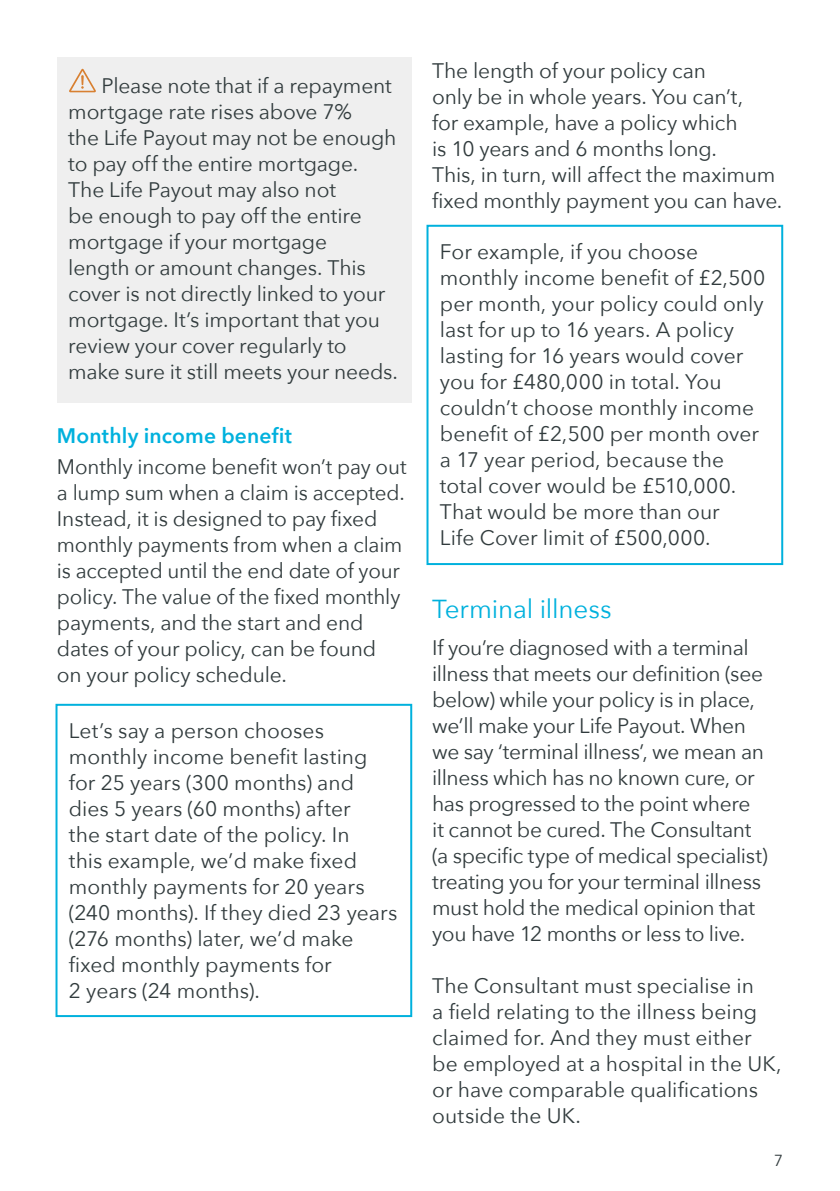
<style>
.page{position:relative;width:840px;height:1191px;background:#fff}
.page>*{position:absolute;margin:0;border:0;box-sizing:border-box;transform-origin:0 0}
.t1{font:26px "Avenir Next";letter-spacing:-.01em;color:#00b1dd}
.t2{font:21px/26px "Avenir Next";letter-spacing:-.005em;color:#313b3d}
.t3{font:600 21px "Avenir Next";letter-spacing:.01em;color:#00b1dd}
.t4{font:16px "Avenir Next";color:#313b3d}
</style>
<div class="page">
<div style="left:57px;top:57px;width:354px;height:346px;background:#efefef"></div>
<svg style="left:69px;top:69px;width:27px;height:23px"></svg>
<div style="left:55px;top:704px;width:357px;height:313px;border:2px solid #00b1dd"></div>
<div style="left:426px;top:225px;width:356px;height:340px;border:2px solid #00b1dd"></div>
<p class="t2" style="left:68px;top:72px;width:331px;text-indent:33px">Please note that if a repayment mortgage rate rises above 7%<br>the Life Payout may not be enough to pay off the entire mortgage.<br>The Life Payout may also not<br>be enough to pay off the entire mortgage if your mortgage<br>length or amount changes. This cover is not directly linked to your mortgage. It’s important that you review your cover regularly to make sure it still meets your needs.</p>
<p class="t3" style="left:57px;top:417px;width:236px">Monthly income benefit</p>
<p class="t2" style="left:57px;top:453px;width:351px">Monthly income benefit won’t pay out a lump sum when a claim is accepted.<br>Instead, it is designed to pay fixed monthly payments from when a claim is accepted until the end date of your policy. The value of the fixed monthly payments, and the start and end dates of your policy, can be found<br>on your policy schedule.</p>
<p class="t2" style="left:69px;top:717px;width:330px">Let’s say a person chooses monthly income benefit lasting for 25 years (300 months) and dies 5 years (60 months) after<br>the start date of the policy. In<br>this example, we’d make fixed monthly payments for 20 years (240 months). If they died 23 years (276 months) later, we’d make fixed monthly payments for<br>2 years (24 months).</p>
<p class="t2" style="left:432px;top:56px;width:351px">The length of your policy can<br>only be in whole years. You can’t,<br>for example, have a policy which<br>is 10 years and 6 months long.<br>This, in turn, will affect the maximum fixed monthly payment you can have.</p>
<p class="t2" style="left:439px;top:238px;width:327px">For example, if you choose monthly income benefit of £2,500 per month, your policy could only last for up to 16 years. A policy lasting for 16 years would cover you for £480,000 in total. You couldn’t choose monthly income benefit of £2,500 per month over a 17 year period, because the total cover would be £510,000.<br>That would be more than our<br>Life Cover limit of £500,000.</p>
<p class="t1" style="left:432px;top:587px;width:181px">Terminal illness</p>
<p class="t2" style="left:432px;top:634px;width:337px">If you’re diagnosed with a terminal illness that meets our definition (see below) while your policy is in place, we’ll make your Life Payout. When we say ‘terminal illness’, we mean an illness which has no known cure, or has progressed to the point where<br>it cannot be cured. The Consultant (a specific type of medical specialist) treating you for your terminal illness must hold the medical opinion that you have 12 months or less to live.</p>
<p class="t2" style="left:432px;top:972px;width:350px">The Consultant must specialise in<br>a field relating to the illness being claimed for. And they must either be employed at a hospital in the UK, or have comparable qualifications outside the UK.</p>
<p class="t4" style="left:773px;top:1147px;width:11px">7</p>
</div>
